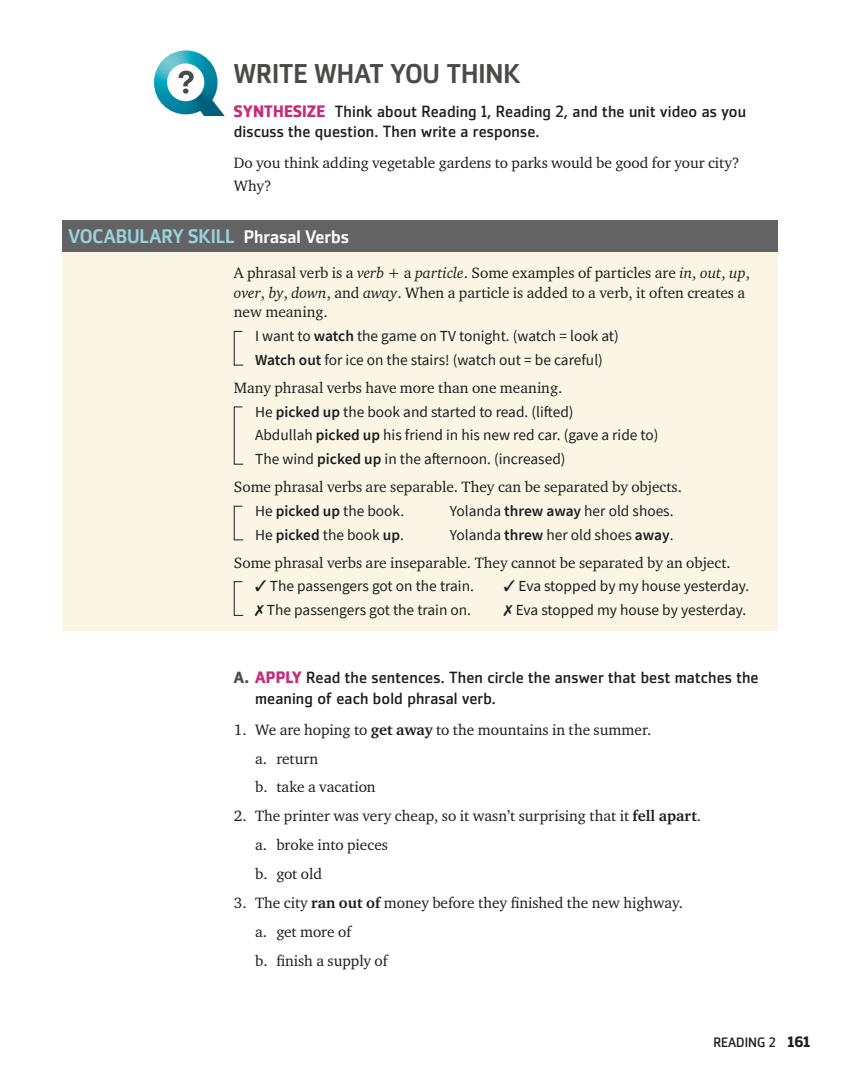
<style>
.page{position:relative;width:864px;height:1080px;background:#fff}
.page>*{position:absolute;margin:0;border:0;box-sizing:border-box;transform-origin:0 0}
.t1{font:500 27px "Zemestro Std";letter-spacing:-.005em;color:#4a4a49}
.t2{font:500 19.5px "Zemestro Std";letter-spacing:-.005em;color:#99d3db}
.t3{font:16.2px/20.5px "Zemestro Std";letter-spacing:.005em;color:#1d1d1b}
.t4{font:15.3px/28.8px "Charter ITC Std";color:#1d1d1b}
.t5{font:15.3px/23.7px "Source Sans Pro";color:#1d1d1b}
.t6{font:13.5px "Zemestro Std";color:#1d1d1b}
.s1{font-weight:700;font-size:16.5px;color:#c52b76}
.s2{font-size:18px;color:#fff}
.s3{font-style:italic}
.s4{font-weight:600}
.s5{font-weight:700;color:#4a4a49}
.s6{font-weight:700}
.s7{font-weight:700;font-size:15px}
</style>
<div class="page">
<div style="left:63px;top:220px;width:715px;height:32px;background:#646363"></div>
<div style="left:63px;top:252px;width:715px;height:378px;background:#faf5e4"></div>
<svg style="left:154px;top:50px;width:71px;height:66px"></svg>
<svg style="left:233px;top:331px;width:11px;height:35px"></svg>
<svg style="left:233px;top:406px;width:11px;height:59px"></svg>
<svg style="left:233px;top:505px;width:11px;height:36px"></svg>
<svg style="left:233px;top:581px;width:11px;height:35px"></svg>
<h1 class="t1" style="left:234px;top:57px;width:288px">WRITE WHAT YOU THINK</h1>
<p class="t3" style="left:234px;top:101px;width:514px"><span class="s1">SYNTHESIZE</span> Think about Reading 1, Reading 2, and the unit video as you discuss the question. Then write a response.</p>
<p class="t4" style="left:234px;top:152px;width:507px;line-height:22.5px">Do you think adding vegetable gardens to parks would be good for your city?<br>Why?</p>
<p class="t2" style="left:69px;top:224px;width:282px">VOCABULARY SKILL <span class="s2">Phrasal Verbs</span></p>
<p class="t4" style="left:234px;top:263px;width:518px;line-height:19.5px">A phrasal verb is a <span class="s3">verb</span> + a <span class="s3">particle</span>. Some examples of particles are <span class="s3">in</span>, <span class="s3">out</span>, <span class="s3">up</span>, <span class="s3">over</span>, <span class="s3">by</span>, <span class="s3">down</span>, and <span class="s3">away</span>. When a particle is added to a verb, it often creates a new meaning.</p>
<p class="t5" style="left:255px;top:324px;width:365px">I want to <span class="s4">watch</span> the game on TV tonight. (watch = look at)<br><span class="s4">Watch out</span> for ice on the stairs! (watch out = be careful)</p>
<p class="t4" style="left:234px;top:373px;width:330px">Many phrasal verbs have more than one meaning.</p>
<p class="t5" style="left:255px;top:400px;width:405px">He <span class="s4">picked up</span> the book and started to read. (lifted)<br>Abdullah <span class="s4">picked up</span> his friend in his new red car. (gave a ride to)<br>The wind <span class="s4">picked up</span> in the afternoon. (increased)</p>
<p class="t4" style="left:234px;top:472px;width:450px">Some phrasal verbs are separable. They can be separated by objects.</p>
<p class="t5" style="left:255px;top:499px;width:151px">He <span class="s4">picked up</span> the book.</p>
<p class="t5" style="left:450px;top:499px;width:225px">Yolanda <span class="s4">threw away</span> her old shoes.</p>
<p class="t5" style="left:255px;top:523px;width:150px">He <span class="s4">picked</span> the book <span class="s4">up</span>.</p>
<p class="t5" style="left:450px;top:523px;width:225px">Yolanda <span class="s4">threw</span> her old shoes <span class="s4">away</span>.</p>
<p class="t4" style="left:234px;top:548px;width:498px">Some phrasal verbs are inseparable. They cannot be separated by an object.</p>
<p class="t5" style="left:255px;top:574px;width:220px">✓ The passengers got on the train.</p>
<p class="t5" style="left:504px;top:574px;width:247px">✓ Eva stopped by my house yesterday.</p>
<p class="t5" style="left:255px;top:598px;width:217px">✗ The passengers got the train on.</p>
<p class="t5" style="left:504px;top:598px;width:244px">✗ Eva stopped my house by yesterday.</p>
<p class="t3" style="left:255px;top:667px;width:505px;text-indent:-21px"><span class="s5">A.</span> <span class="s1">APPLY</span> Read the sentences. Then circle the answer that best matches the meaning of each bold phrasal verb.</p>
<p class="t4" style="left:255px;top:715px;width:398px;text-indent:-21px">1. We are hoping to <span class="s6">get away</span> to the mountains in the summer. a. return<br>b. take a vacation</p>
<p class="t4" style="left:255px;top:801px;width:448px;text-indent:-21px">2. The printer was very cheap, so it wasn’t surprising that it <span class="s6">fell apart</span>. a. broke into pieces<br>b. got old</p>
<p class="t4" style="left:255px;top:888px;width:429px;text-indent:-21px">3. The city <span class="s6">ran out of</span> money before they finished the new highway. a. get more of<br>b. finish a supply of</p>
<p class="t6" style="left:713px;top:1034px;width:98px">READING 2 <span class="s7">161</span></p>
</div>
